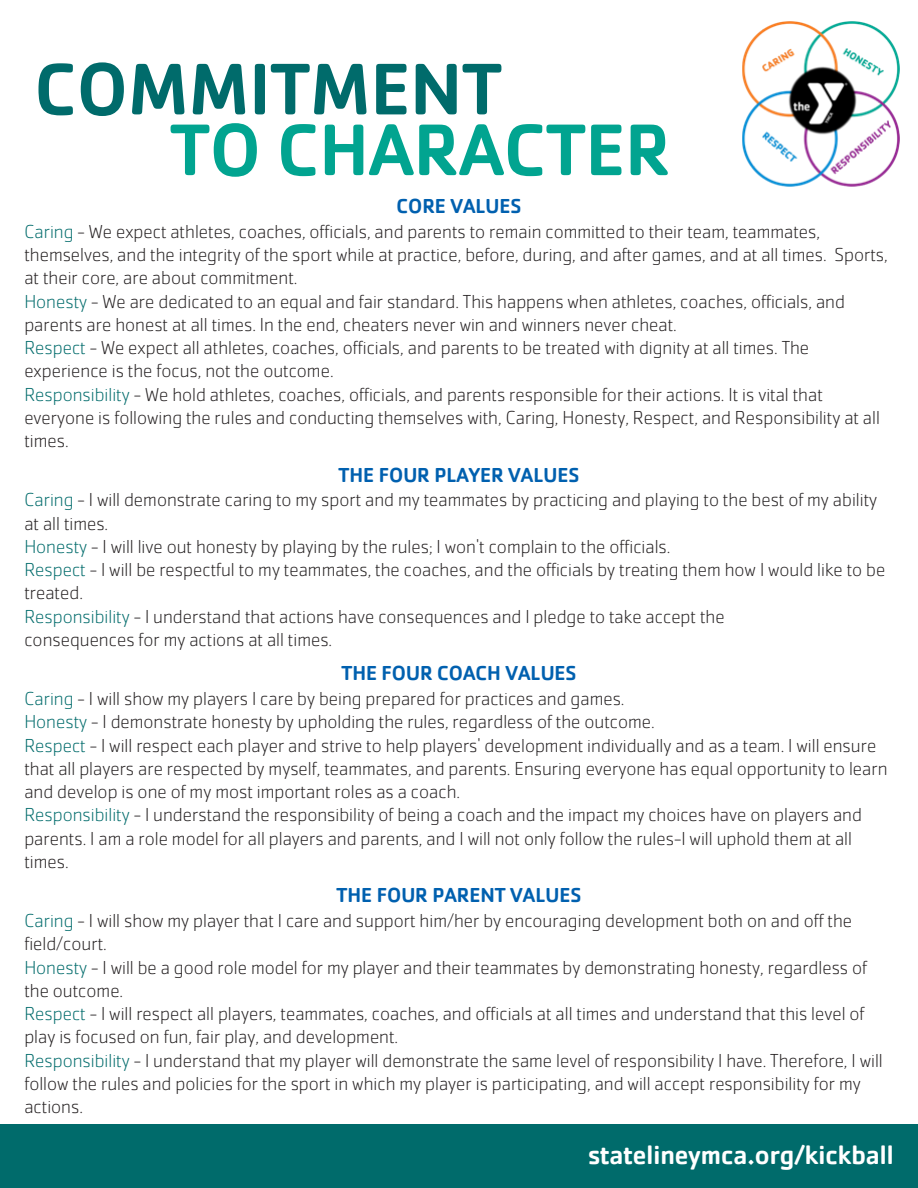
<style>
.page{position:relative;width:918px;height:1188px;background:#fff}
.page>*{position:absolute;margin:0;border:0;box-sizing:border-box;transform-origin:0 0}
.t1{font:500 75.75px "Cachet Pro";color:#01a490}
.t2{font:500 75.75px "Cachet Pro";color:#006b6b}
.t3{font:500 27px "Cachet Pro";color:#fff}
.t4{font:500 21px "Cachet Pro";color:#0060af}
.t5{font:200 19.5px/23.2px "Cachet Pro";color:#231f20}
.s1{color:#006b6b}
</style>
<div class="page">
<img style="left:742px;top:22px;width:158px;height:165px">
<div style="left:0;top:1124px;width:918px;height:64px;background:#006b6b"></div>
<p class="t2" style="left:34px;top:41px;width:469px">COMMITMENT</p>
<h2 class="t1" style="left:170px;top:102px;width:502px">TO CHARACTER</h2>
<p class="t4" style="left:396px;top:193px;width:127px">CORE VALUES</p>
<p class="t5" style="left:24px;top:220px;width:865px"><span class="s1">Caring</span> - We expect athletes, coaches, officials, and parents to remain committed to their team, teammates, themselves, and the integrity of the sport while at practice, before, during, and after games, and at all times. Sports, at their core, are about commitment.</p>
<p class="t5" style="left:24px;top:289px;width:822px"><span class="s1">Honesty</span> - We are dedicated to an equal and fair standard. This happens when athletes, coaches, officials, and parents are honest at all times. In the end, cheaters never win and winners never cheat.</p>
<p class="t5" style="left:24px;top:336px;width:786px"><span class="s1">Respect</span> - We expect all athletes, coaches, officials, and parents to be treated with dignity at all times. The experience is the focus, not the outcome.</p>
<p class="t5" style="left:24px;top:382px;width:857px"><span class="s1">Responsibility</span> - We hold athletes, coaches, officials, and parents responsible for their actions. It is vital that everyone is following the rules and conducting themselves with, Caring, Honesty, Respect, and Responsibility at all times.</p>
<p class="t4" style="left:339px;top:461px;width:242px">THE FOUR PLAYER VALUES</p>
<p class="t5" style="left:24px;top:488px;width:854px"><span class="s1">Caring</span> - I will demonstrate caring to my sport and my teammates by practicing and playing to the best of my ability at all times.</p>
<p class="t5" style="left:24px;top:535px;width:648px"><span class="s1">Honesty</span> - I will live out honesty by playing by the rules; I won't complain to the officials.</p>
<p class="t5" style="left:24px;top:558px;width:862px"><span class="s1">Respect</span> - I will be respectful to my teammates, the coaches, and the officials by treating them how I would like to be treated.</p>
<p class="t5" style="left:24px;top:604px;width:702px"><span class="s1">Responsibility</span> - I understand that actions have consequences and I pledge to take accept the</p>
<p class="t5" style="left:24px;top:628px;width:309px">consequences for my actions at all times.</p>
<p class="t4" style="left:341px;top:660px;width:237px">THE FOUR COACH VALUES</p>
<p class="t5" style="left:24px;top:687px;width:602px"><span class="s1">Caring</span> - I will show my players I care by being prepared for practices and games.</p>
<p class="t5" style="left:24px;top:710px;width:632px"><span class="s1">Honesty</span> - I demonstrate honesty by upholding the rules, regardless of the outcome.</p>
<p class="t5" style="left:24px;top:733px;width:865px"><span class="s1">Respect</span> - I will respect each player and strive to help players' development individually and as a team. I will ensure that all players are respected by myself, teammates, and parents. Ensuring everyone has equal opportunity to learn and develop is one of my most important roles as a coach.</p>
<p class="t5" style="left:24px;top:803px;width:839px"><span class="s1">Responsibility</span> - I understand the responsibility of being a coach and the impact my choices have on players and parents. I am a role model for all players and parents, and I will not only follow the rules-I will uphold them at all times.</p>
<p class="t4" style="left:337px;top:882px;width:246px">THE FOUR PARENT VALUES</p>
<p class="t5" style="left:24px;top:909px;width:829px"><span class="s1">Caring</span> - I will show my player that I care and support him/her by encouraging development both on and off the field/court.</p>
<p class="t5" style="left:24px;top:955px;width:844px"><span class="s1">Honesty</span> - I will be a good role model for my player and their teammates by demonstrating honesty, regardless of the outcome.</p>
<p class="t5" style="left:24px;top:1002px;width:842px"><span class="s1">Respect</span> - I will respect all players, teammates, coaches, and officials at all times and understand that this level of play is focused on fun, fair play, and development.</p>
<p class="t5" style="left:24px;top:1048px;width:860px"><span class="s1">Responsibility</span> - I understand that my player will demonstrate the same level of responsibility I have. Therefore, I will follow the rules and policies for the sport in which my player is participating, and will accept responsibility for my actions.</p>
<h1 class="t3" style="left:588px;top:1138px;width:307px">statelineymca.org/kickball</h1>
</div>
